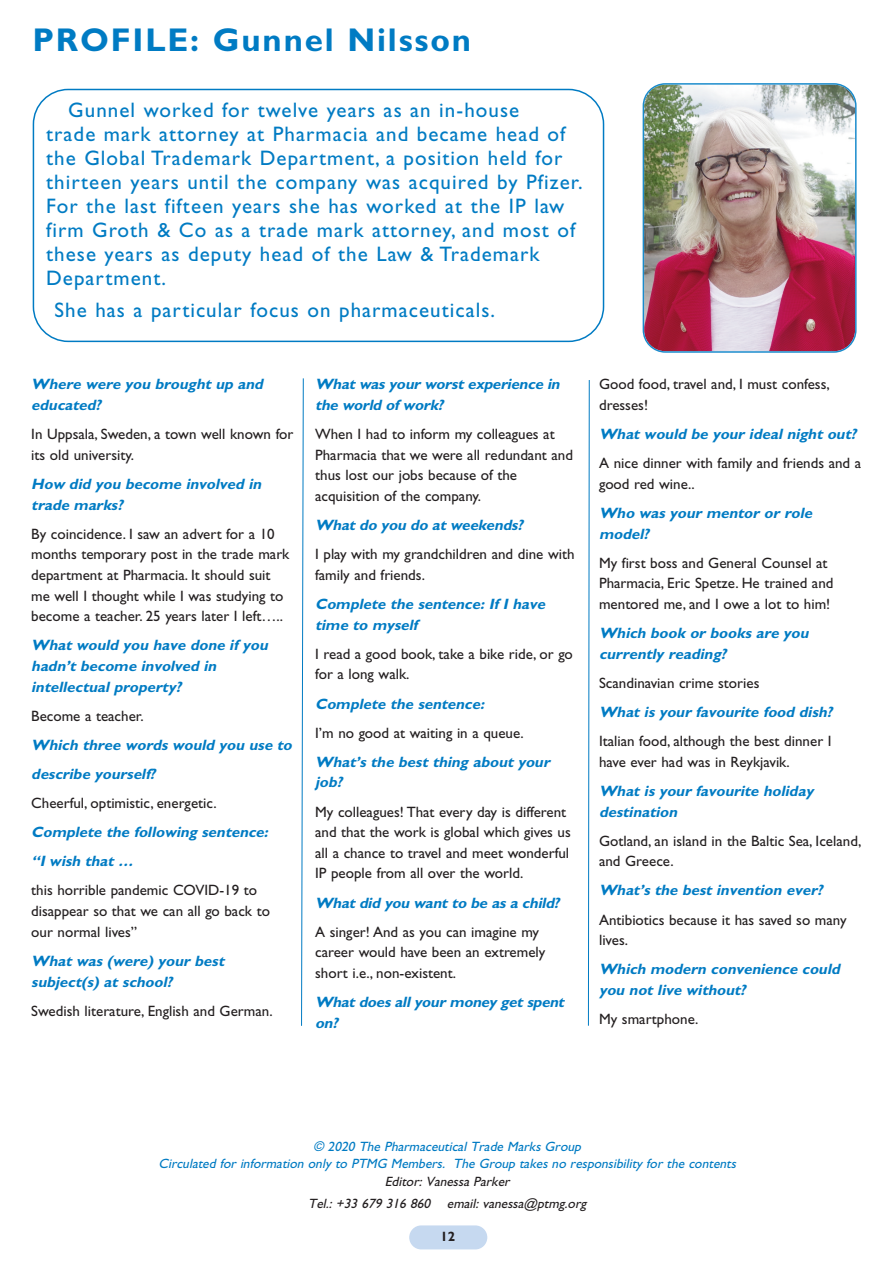
<style>
.page{position:relative;width:893px;height:1263px;background:#fff}
.page>*{position:absolute;margin:0;border:0;box-sizing:border-box;transform-origin:0 0}
.t1{font:700 33px "Gill Sans Std";letter-spacing:.055em;color:#007bc3}
.t2{font:21px/24px "Gill Sans Std";letter-spacing:.05em;color:#007bc3}
.t3{font:15px/20.7px "Gill Sans Std";color:#231f20}
.t4{font:italic 700 15px/20.7px "Gill Sans Std";color:#007bc3}
.t5{font:italic 13.5px/17.7px "Gill Sans Std";color:#007bc3;text-align:center}
.t6{font:italic 13.5px/22px "Gill Sans Std";color:#231f20;text-align:center}
.t7{font:700 13.5px "Gill Sans Std";color:#231f20}
</style>
<div class="page">
<svg style="left:33px;top:89px;width:571px;height:253px"></svg>
<svg style="left:301px;top:378px;width:2px;height:648px"></svg>
<svg style="left:588px;top:380px;width:1px;height:646px"></svg>
<img style="left:643px;top:83px;width:214px;height:270px">
<div style="left:409px;top:1225px;width:78px;height:24px;background:#c6d9f0;border-radius:12px"></div>
<h1 class="t1" style="left:32px;top:27px;width:440px">PROFILE: Gunnel Nilsson</h1>
<p class="t2" style="left:46px;top:99px;width:538px;text-indent:22px">Gunnel worked for twelve years as an in-house<br>trade mark attorney at Pharmacia and became head of the Global Trademark Department, a position held for thirteen years until the company was acquired by Pfizer.<br>For the last fifteen years she has worked at the IP law firm Groth &amp; Co as a trade mark attorney, and most of these years as deputy head of the Law &amp; Trademark Department.</p>
<h2 class="t2" style="left:55px;top:300px;width:442px">She has a particular focus on pharmaceuticals.</h2>
<p class="t4" style="left:31px;top:375px;width:236px">Where were you brought up and educated?</p>
<p class="t3" style="left:31px;top:425px;width:264px">In Uppsala, Sweden, a town well known for its old university.</p>
<p class="t4" style="left:31px;top:475px;width:234px">How did you become involved in trade marks?</p>
<p class="t3" style="left:31px;top:525px;width:260px">By coincidence. I saw an advert for a 10 months temporary post in the trade mark department at Pharmacia. It should suit me well I thought while I was studying to become a teacher. 25 years later I left…..</p>
<p class="t4" style="left:31px;top:636px;width:241px">What would you have done if you hadn’t become involved in intellectual property?</p>
<p class="t3" style="left:31px;top:707px;width:114px">Become a teacher.</p>
<p class="t4" style="left:31px;top:731px;width:265px;line-height:29.1px">Which three words would you use to describe yourself?</p>
<p class="t3" style="left:31px;top:794px;width:187px">Cheerful, optimistic, energetic.</p>
<p class="t4" style="left:31px;top:819px;width:241px;line-height:29.1px">Complete the following sentence: “I wish that …</p>
<p class="t3" style="left:31px;top:881px;width:240px">this horrible pandemic COVID-19 to disappear so that we can all go back to our normal lives”</p>
<p class="t4" style="left:31px;top:952px;width:197px">What was (were) your best subject(s) at school?</p>
<p class="t3" style="left:31px;top:1002px;width:243px">Swedish literature, English and German.</p>
<p class="t4" style="left:315px;top:375px;width:249px">What was your worst experience in the world of work?</p>
<p class="t3" style="left:315px;top:425px;width:259px">When I had to inform my colleagues at Pharmacia that we were all redundant and thus lost our jobs because of the acquisition of the company.</p>
<p class="t4" style="left:315px;top:516px;width:212px">What do you do at weekends?</p>
<p class="t3" style="left:315px;top:545px;width:261px">I play with my grandchildren and dine with family and friends.</p>
<p class="t4" style="left:315px;top:595px;width:234px">Complete the sentence: If I have time to myself</p>
<p class="t3" style="left:315px;top:645px;width:259px">I read a good book, take a bike ride, or go for a long walk.</p>
<p class="t4" style="left:315px;top:694px;width:173px">Complete the sentence:</p>
<p class="t3" style="left:315px;top:724px;width:210px">I’m no good at waiting in a queue.</p>
<p class="t4" style="left:315px;top:753px;width:239px">What’s the best thing about your job?</p>
<p class="t3" style="left:315px;top:802px;width:257px">My colleagues! That every day is different and that the work is global which gives us all a chance to travel and meet wonderful IP people from all over the world.</p>
<p class="t4" style="left:315px;top:893px;width:249px">What did you want to be as a child?</p>
<p class="t3" style="left:315px;top:923px;width:232px">A singer! And as you can imagine my career would have been an extremely short i.e., non-existent.</p>
<p class="t4" style="left:315px;top:993px;width:253px">What does all your money get spent on?</p>
<p class="t3" style="left:599px;top:375px;width:232px">Good food, travel and, I must confess, dresses!</p>
<p class="t4" style="left:599px;top:425px;width:262px">What would be your ideal night out?</p>
<p class="t3" style="left:599px;top:454px;width:264px">A nice dinner with family and friends and a good red wine..</p>
<p class="t4" style="left:599px;top:504px;width:217px">Who was your mentor or role model?</p>
<p class="t3" style="left:599px;top:554px;width:236px">My first boss and General Counsel at<br>Pharmacia, Eric Spetze. He trained and mentored me, and I owe a lot to him!</p>
<p class="t4" style="left:599px;top:624px;width:214px">Which book or books are you currently reading?</p>
<p class="t3" style="left:599px;top:674px;width:162px">Scandinavian crime stories</p>
<p class="t4" style="left:599px;top:703px;width:238px">What is your favourite food dish?</p>
<p class="t3" style="left:599px;top:732px;width:234px">Italian food, although the best dinner I have ever had was in Reykjavik.</p>
<p class="t4" style="left:599px;top:782px;width:216px">What is your favourite holiday destination</p>
<p class="t3" style="left:599px;top:832px;width:264px">Gotland, an island in the Baltic Sea, Iceland, and Greece.</p>
<p class="t4" style="left:599px;top:881px;width:228px">What’s the best invention ever?</p>
<p class="t3" style="left:599px;top:911px;width:249px">Antibiotics because it has saved so many lives.</p>
<p class="t4" style="left:599px;top:960px;width:245px">Which modern convenience could you not live without?</p>
<p class="t3" style="left:599px;top:1010px;width:101px">My smartphone.</p>
<p class="t5" style="left:159px;top:1138px;width:582px">© 2020 The Pharmaceutical Trade Marks Group<br>Circulated for information only to PTMG Members. The Group takes no responsibility for the contents</p>
<p class="t6" style="left:308px;top:1172px;width:279px">Editor: Vanessa Parker<br>Tel.: +33 679 316 860 email: vanessa@ptmg.org</p>
<p class="t7" style="left:440px;top:1231px;width:17px">12</p>
</div>
